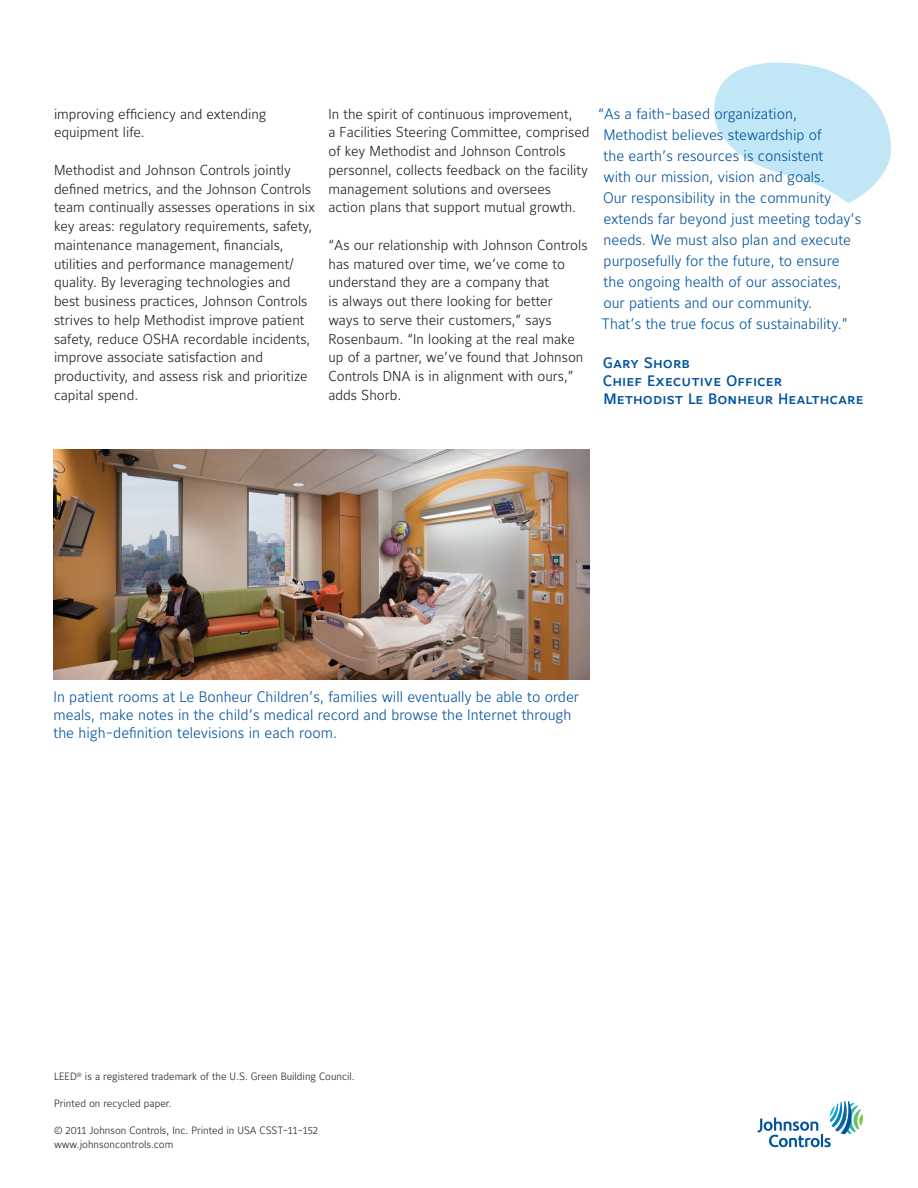
<style>
.page{position:relative;width:918px;height:1188px;background:#fff}
.page>*{position:absolute;margin:0;border:0;box-sizing:border-box;transform-origin:0 0}
.QUOTES{font:15px/21px "Maurea Light Lf";color:#01539e}
.t1{font:15px/18px "Maurea Medium Caps Lf";color:#01539e}
.body{font:14.25px/18.8px "Maurea Light Lf";color:#231f20}
.t2{font:10.5px/13.5px "Maurea Light Lf";color:#231f20}
</style>
<div class="page">
<svg style="left:757px;top:1101px;width:106px;height:46px"></svg>
<img style="left:54px;top:449px;width:536px;height:231px">
<svg style="left:714px;top:62px;width:177px;height:141px"></svg>
<p class="body" style="left:54px;top:105px;width:214px">improving efficiency and extending equipment life.</p>
<p class="body" style="left:54px;top:161px;width:263px">Methodist and Johnson Controls jointly defined metrics, and the Johnson Controls team continually assesses operations in six key areas: regulatory requirements, safety, maintenance management, financials, utilities and performance management/ quality. By leveraging technologies and best business practices, Johnson Controls strives to help Methodist improve patient safety, reduce OSHA recordable incidents, improve associate satisfaction and productivity, and assess risk and prioritize capital spend.</p>
<p class="body" style="left:328px;top:105px;width:262px">In the spirit of continuous improvement,<br>a Facilities Steering Committee, comprised of key Methodist and Johnson Controls personnel, collects feedback on the facility management solutions and oversees action plans that support mutual growth.</p>
<p class="body" style="left:328px;top:236px;width:261px">“As our relationship with Johnson Controls has matured over time, we’ve come to understand they are a company that<br>is always out there looking for better<br>ways to serve their customers,” says Rosenbaum. “In looking at the real make up of a partner, we’ve found that Johnson Controls DNA is in alignment with ours,” adds Shorb.</p>
<p class="QUOTES" style="left:598px;top:104px;width:265px">“As a faith-based organization, Methodist believes stewardship of<br>the earth’s resources is consistent<br>with our mission, vision and goals.<br>Our responsibility in the community extends far beyond just meeting today’s needs. We must also plan and execute purposefully for the future, to ensure<br>the ongoing health of our associates,<br>our patients and our community.<br>That’s the true focus of sustainability.”</p>
<p class="t1" style="left:603px;top:354px;width:89px">Gary Shorb</p>
<p class="t1" style="left:603px;top:372px;width:262px">Chief Executive Officer<br>Methodist Le Bonheur Healthcare</p>
<p class="QUOTES" style="left:54px;top:689px;width:527px;line-height:18px">In patient rooms at Le Bonheur Children’s, families will eventually be able to order meals, make notes in the child’s medical record and browse the Internet through the high-definition televisions in each room.</p>
<p class="t2" style="left:54px;top:1070px;width:302px">LEED<sup>®</sup> is a registered trademark of the U.S. Green Building Council.</p>
<p class="t2" style="left:54px;top:1097px;width:119px">Printed on recycled paper.</p>
<p class="t2" style="left:54px;top:1124px;width:266px">© 2011 Johnson Controls, Inc. Printed in USA CSST-11-152 www.johnsoncontrols.com</p>
</div>
